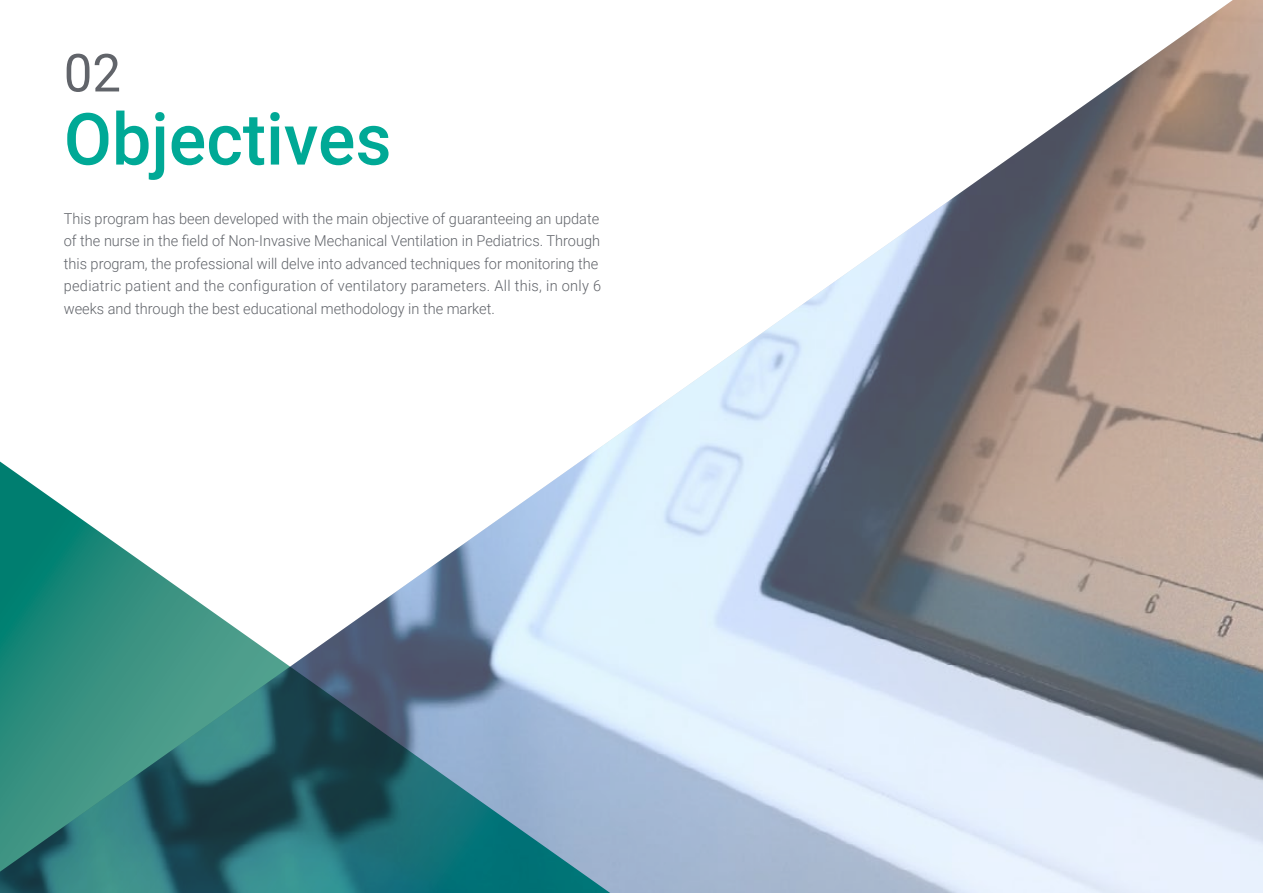
<style>
.page{position:relative;width:1263px;height:893px;background:#fff}
.page>*{position:absolute;margin:0;border:0;box-sizing:border-box;transform-origin:0 0}
.t1{font:500 72px "Roboto";color:#00a996}
.t2{font:52.5px "Roboto";color:#61646a}
.t3{font:300 15px/22.5px "Roboto";color:#61646a}
</style>
<div class="page">
<img style="left:602px;top:0;width:661px;height:893px">
<svg style="left:0;top:446px;width:640px;height:447px"></svg>
<h2 class="t2" style="left:64px;top:36px;width:59px">02</h2>
<h1 class="t1" style="left:64px;top:89px;width:329px">Objectives</h1>
<p class="t3" style="left:64px;top:207px;width:539px">This program has been developed with the main objective of guaranteeing an update of the nurse in the field of Non-Invasive Mechanical Ventilation in Pediatrics. Through this program, the professional will delve into advanced techniques for monitoring the pediatric patient and the configuration of ventilatory parameters. All this, in only 6 weeks and through the best educational methodology in the market.</p>
</div>
